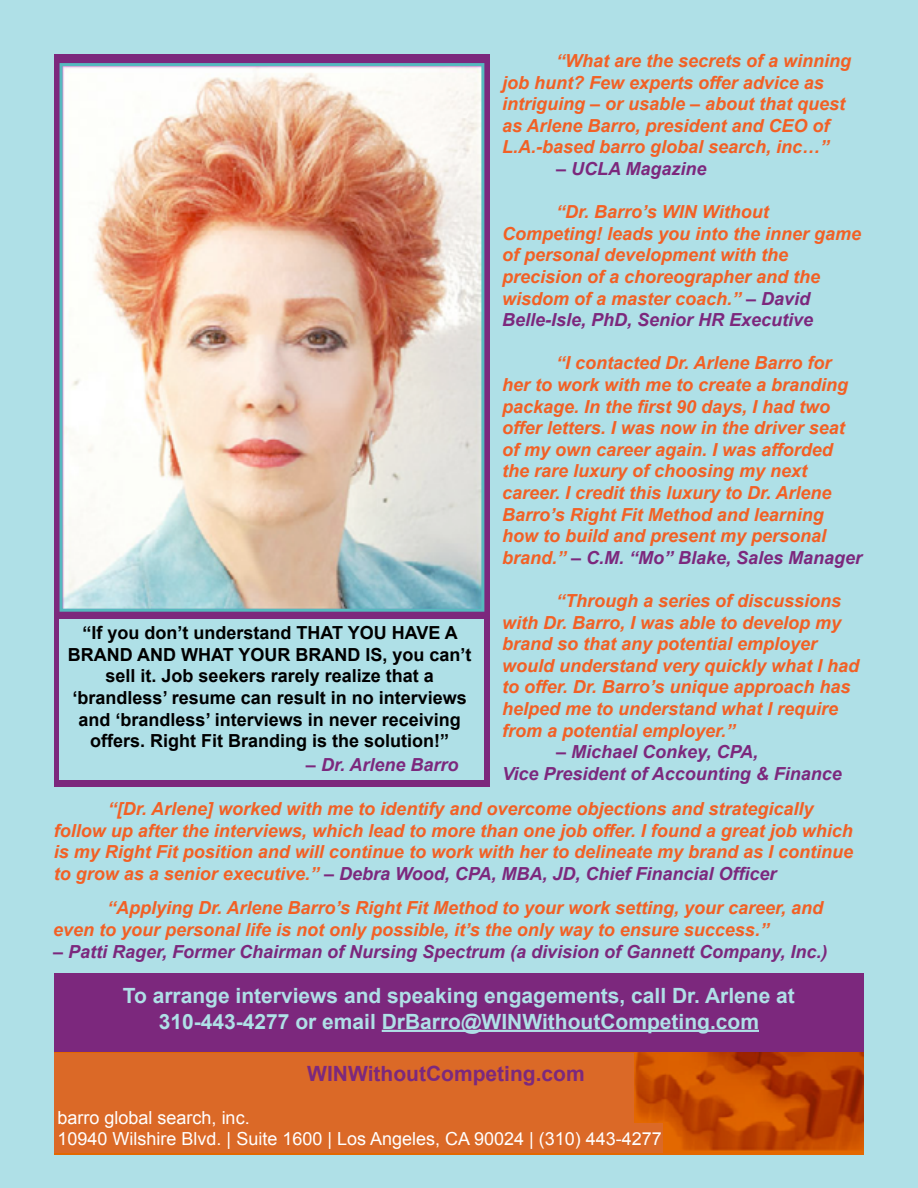
<style>
.page{position:relative;width:918px;height:1188px;background:#afe0e7}
.page>*{position:absolute;margin:0;border:0;box-sizing:border-box;transform-origin:0 0}
.t1{font:700 21px/25.2px "Arial";color:#afe0e7;text-align:center}
.t2{font:700 21px "Arial";color:#7c287d}
.t3{font:italic 700 18px/21.6px "Arial";color:#f26025}
.t4{font:700 18px/21.6px "Arial";color:#000;text-align:center}
.t5{font:italic 700 18px/21.6px "Arial";color:#7c287d}
.t6{font:18px/21.6px "Arial";color:#fff}
.s1{color:#7c287d}
</style>
<div class="page">
<div style="left:54px;top:54px;width:436px;height:733px;background:#7c287d"></div>
<div style="left:54px;top:974px;width:810px;height:79px;background:#7c287d"></div>
<img style="left:54px;top:1053px;width:810px;height:102px">
<div style="left:60px;top:619px;width:424px;height:160px;background:#afe0e7"></div>
<div style="left:54px;top:1053px;width:580px;height:100px;background:#db6927"></div>
<div style="left:619px;top:1123px;width:43px;height:30px;background:#db6927"></div>
<img style="left:64px;top:67px;width:416px;height:541px">
<div style="left:60px;top:63px;width:424px;height:549px;border:3px solid #56b9be"></div>
<hr style="left:382px;top:1030px;width:377px;height:2px;background:#afe0e7">
<p class="t4" style="left:68px;top:623px;width:405px">“If you don’t understand THAT YOU HAVE A BRAND AND WHAT YOUR BRAND IS, you can’t sell it. Job seekers rarely realize that a ‘brandless’ resume can result in no interviews and ‘brandless’ interviews in never receiving offers. Right Fit Branding is the solution!”</p>
<p class="t5" style="left:306px;top:754px;width:154px">– Dr. Arlene Barro</p>
<p class="t3" style="left:502px;top:51px;width:351px;text-indent:54px">“What are the secrets of a winning job hunt? Few experts offer advice as intriguing – or usable – about that quest as Arlene Barro, president and CEO of L.A.-based barro global search, inc…”</p>
<p class="t5" style="left:556px;top:159px;width:152px">– UCLA Magazine</p>
<p class="t3" style="left:502px;top:202px;width:361px;text-indent:54px">“Dr. Barro’s WIN Without Competing! leads you into the inner game of personal development with the precision of a choreographer and the wisdom of a master coach.” <span class="s1">– David Belle-Isle, PhD, Senior HR Executive</span></p>
<p class="t3" style="left:502px;top:353px;width:362px;text-indent:54px">“I contacted Dr. Arlene Barro for her to work with me to create a branding package. In the first 90 days, I had two offer letters. I was now in the driver seat of my own career again. I was afforded the rare luxury of choosing my next career. I credit this luxury to Dr. Arlene Barro’s Right Fit Method and learning how to build and present my personal brand.” <span class="s1">– C.M. “Mo” Blake, Sales Manager</span></p>
<p class="t3" style="left:502px;top:591px;width:359px;text-indent:54px">“Through a series of discussions with Dr. Barro, I was able to develop my brand so that any potential employer would understand very quickly what I had to offer. Dr. Barro’s unique approach has helped me to understand what I require from a potential employer.”</p>
<p class="t5" style="left:502px;top:742px;width:341px;text-indent:54px">– Michael Conkey, CPA,<br>Vice President of Accounting &amp; Finance</p>
<p class="t3" style="left:54px;top:799px;width:801px;text-indent:54px">“[Dr. Arlene] worked with me to identify and overcome objections and strategically follow up after the interviews, which lead to more than one job offer. I found a great job which is my Right Fit position and will continue to work with her to delineate my brand as I continue to grow as a senior executive.” <span class="s1">– Debra Wood, CPA, MBA, JD, Chief Financial Officer</span></p>
<p class="t3" style="left:53px;top:898px;width:772px;text-indent:54px">“Applying Dr. Arlene Barro’s Right Fit Method to your work setting, your career, and even to your personal life is not only possible, it’s the only way to ensure success.”</p>
<p class="t5" style="left:53px;top:941px;width:776px">– Patti Rager, Former Chairman of Nursing Spectrum (a division of Gannett Company, Inc.)</p>
<p class="t1" style="left:123px;top:984px;width:674px">To arrange interviews and speaking engagements, call Dr. Arlene at<br>310-443-4277 or email DrBarro@WINWithoutCompeting.com</p>
<p class="t2" style="left:307px;top:1060px;width:279px">WINWithoutCompeting.com</p>
<p class="t6" style="left:58px;top:1107px;width:606px">barro global search, inc.<br>10940 Wilshire Blvd. | Suite 1600 | Los Angeles, CA 90024 | (310) 443-4277</p>
</div>
